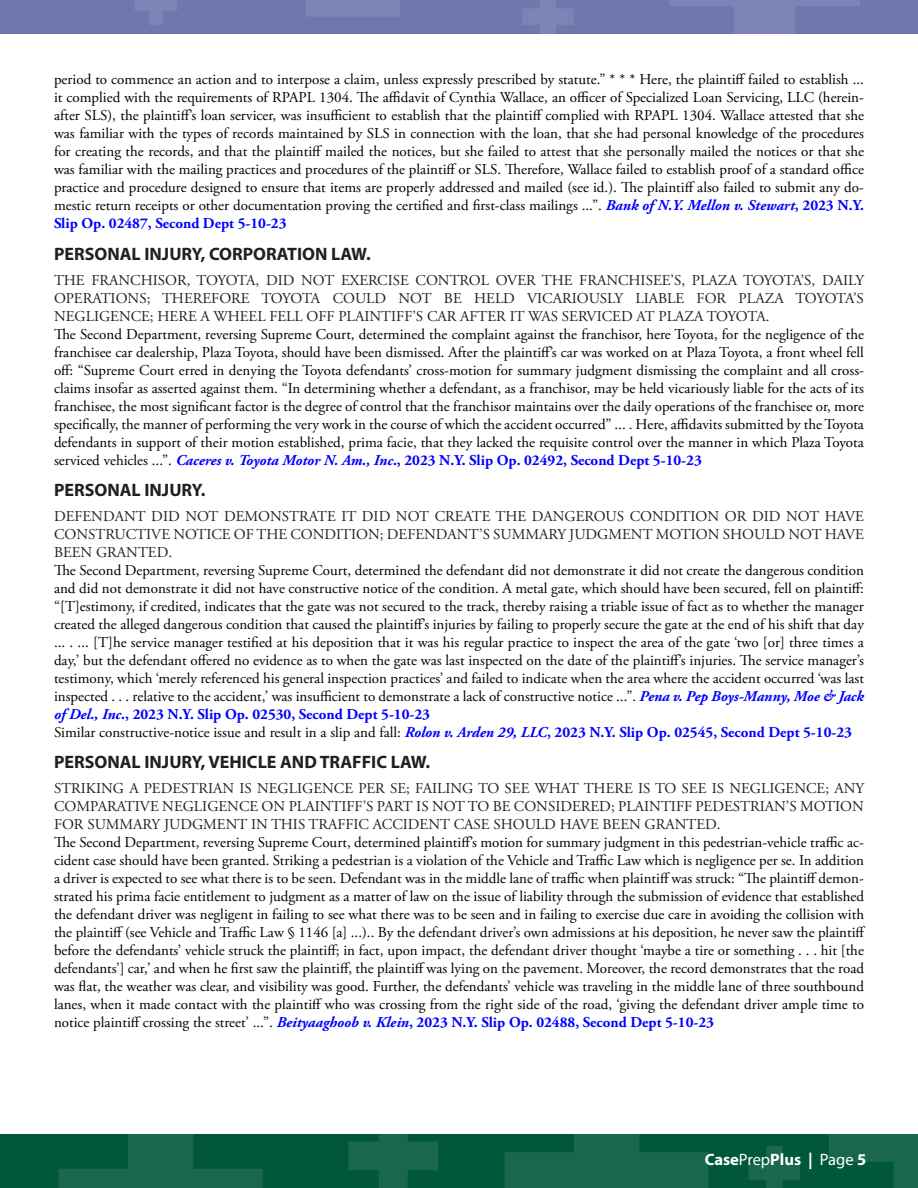
<style>
.page{position:relative;width:918px;height:1188px;background:#fff}
.page>*{position:absolute;margin:0;border:0;box-sizing:border-box;transform-origin:0 0}
.area_of_law{font:700 18px "Myriad Pro";color:#231f20}
.t1{font:700 16.5px "Myriad Pro";color:#fff}
.Body_Copy{font:15px/18px "Adobe Garamond Pro";color:#000;text-align:justify}
.Body_Copy-2{font:15px/18px "Adobe Garamond Pro";color:#231f20;text-align:justify}
.s1{font-weight:700;font-style:italic;color:#00f}
.s2{font-weight:700;color:#00f}
.s3{font-weight:400}
</style>
<div class="page">
<div style="left:0;top:0;width:918px;height:33px;background:#6e77ae"></div>
<div style="left:0;top:1134px;width:918px;height:54px;background:#00573c"></div>
<svg style="left:504px;top:1134px;width:205px;height:54px"></svg>
<svg style="left:59px;top:1134px;width:204px;height:54px"></svg>
<svg style="left:0;top:33px;width:23px;height:1px"></svg>
<svg style="left:306px;top:0;width:93px;height:16px"></svg>
<svg style="left:348px;top:1134px;width:90px;height:54px"></svg>
<svg style="left:749px;top:1146px;width:51px;height:42px"></svg>
<svg style="left:522px;top:0;width:52px;height:34px"></svg>
<svg style="left:135px;top:0;width:42px;height:25px"></svg>
<svg style="left:829px;top:1134px;width:89px;height:54px"></svg>
<svg style="left:669px;top:0;width:191px;height:34px"></svg>
<p class="Body_Copy" style="left:54px;top:71px;width:812px">period to commence an action and to interpose a claim, unless expressly prescribed by statute.” * * * Here, the plaintiff failed to establish ... it complied with the requirements of RPAPL 1304. The affidavit of Cynthia Wallace, an officer of Specialized Loan Servicing, LLC (herein&shy;after SLS), the plaintiff’s loan servicer, was insufficient to establish that the plaintiff complied with RPAPL 1304. Wallace attested that she was familiar with the types of records maintained by SLS in connection with the loan, that she had personal knowledge of the procedures for creating the records, and that the plaintiff mailed the notices, but she failed to attest that she personally mailed the notices or that she was familiar with the mailing practices and procedures of the plaintiff or SLS. Therefore, Wallace failed to establish proof of a standard office practice and procedure designed to ensure that items are properly addressed and mailed (see id.). The plaintiff also failed to submit any do&shy;mestic return receipts or other documentation proving the certified and first-class mailings ...”. <span class="s1">Bank of N.Y. Mellon v. Stewart</span><span class="s2">, 2023 N.Y.<br>Slip Op. 02487, Second Dept 5-10-23</span></p>
<p class="area_of_law" style="left:54px;top:242px;width:318px">PERSONAL INJURY, CORPORATION LAW.</p>
<p class="Body_Copy-2" style="left:54px;top:271px;width:812px">THE FRANCHISOR, TOYOTA, DID NOT EXERCISE CONTROL OVER THE FRANCHISEE’S, PLAZA TOYOTA’S, DAILY OPERATIONS; THEREFORE TOYOTA COULD NOT BE HELD VICARIOUSLY LIABLE FOR PLAZA TOYOTA’S NEGLIGENCE; HERE A WHEEL FELL OFF PLAINTIFF’S CAR AFTER IT WAS SERVICED AT PLAZA TOYOTA.</p>
<p class="Body_Copy" style="left:54px;top:325px;width:812px">The Second Department, reversing Supreme Court, determined the complaint against the franchisor, here Toyota, for the negligence of the franchisee car dealership, Plaza Toyota, should have been dismissed. After the plaintiff’s car was worked on at Plaza Toyota, a front wheel fell off: “Supreme Court erred in denying the Toyota defendants’ cross-motion for summary judgment dismissing the complaint and all cross&shy;claims insofar as asserted against them. “In determining whether a defendant, as a franchisor, may be held vicariously liable for the acts of its franchisee, the most significant factor is the degree of control that the franchisor maintains over the daily operations of the franchisee or, more specifically, the manner of performing the very work in the course of which the accident occurred” ... . Here, affidavits submitted by the Toyota defendants in support of their motion established, prima facie, that they lacked the requisite control over the manner in which Plaza Toyota serviced vehicles ...”. <span class="s1">Caceres v. Toyota Motor N. Am., Inc</span><span class="s2">., 2023 N.Y. Slip Op. 02492, Second Dept 5-10-23</span></p>
<p class="area_of_law" style="left:54px;top:478px;width:153px">PERSONAL INJURY.</p>
<p class="Body_Copy-2" style="left:54px;top:508px;width:811px">DEFENDANT DID NOT DEMONSTRATE IT DID NOT CREATE THE DANGEROUS CONDITION OR DID NOT HAVE CONSTRUCTIVE NOTICE OF THE CONDITION; DEFENDANT’S SUMMARY JUDGMENT MOTION SHOULD NOT HAVE BEEN GRANTED.</p>
<p class="Body_Copy" style="left:54px;top:562px;width:812px">The Second Department, reversing Supreme Court, determined the defendant did not demonstrate it did not create the dangerous condition and did not demonstrate it did not have constructive notice of the condition. A metal gate, which should have been secured, fell on plaintiff: “[T]estimony, if credited, indicates that the gate was not secured to the track, thereby raising a triable issue of fact as to whether the manager created the alleged dangerous condition that caused the plaintiff’s injuries by failing to properly secure the gate at the end of his shift that day ... . ... [T]he service manager testified at his deposition that it was his regular practice to inspect the area of the gate ‘two [or] three times a day,’ but the defendant offered no evidence as to when the gate was last inspected on the date of the plaintiff’s injuries. The service manager’s testimony, which ‘merely referenced his general inspection practices’ and failed to indicate when the area where the accident occurred ‘was last inspected . . . relative to the accident,’ was insufficient to demonstrate a lack of constructive notice ...”. <span class="s1">Pena v. Pep Boys-Manny, Moe &amp; Jack of Del., Inc</span><span class="s2">., 2023 N.Y. Slip Op. 02530, Second Dept 5-10-23</span></p>
<p class="Body_Copy" style="left:54px;top:724px;width:800px">Similar constructive-notice issue and result in a slip and fall: <span class="s1">Rolon v. Arden 29, LLC</span><span class="s2">, 2023 N.Y. Slip Op. 02545, Second Dept 5-10-23</span></p>
<p class="area_of_law" style="left:54px;top:751px;width:378px">PERSONAL INJURY, VEHICLE AND TRAFFIC LAW.</p>
<p class="Body_Copy-2" style="left:54px;top:780px;width:812px">STRIKING A PEDESTRIAN IS NEGLIGENCE PER SE; FAILING TO SEE WHAT THERE IS TO SEE IS NEGLIGENCE; ANY COMPARATIVE NEGLIGENCE ON PLAINTIFF’S PART IS NOT TO BE CONSIDERED; PLAINTIFF PEDESTRIAN’S MOTION FOR SUMMARY JUDGMENT IN THIS TRAFFIC ACCIDENT CASE SHOULD HAVE BEEN GRANTED.</p>
<p class="Body_Copy" style="left:54px;top:834px;width:813px">The Second Department, reversing Supreme Court, determined plaintiff’s motion for summary judgment in this pedestrian-vehicle traffic ac&shy;cident case should have been granted. Striking a pedestrian is a violation of the Vehicle and Traffic Law which is negligence per se. In addition a driver is expected to see what there is to be seen. Defendant was in the middle lane of traffic when plaintiff was struck: “The plaintiff demon&shy;strated his prima facie entitlement to judgment as a matter of law on the issue of liability through the submission of evidence that established the defendant driver was negligent in failing to see what there was to be seen and in failing to exercise due care in avoiding the collision with the plaintiff (see Vehicle and Traffic Law § 1146 [a] ...).. By the defendant driver’s own admissions at his deposition, he never saw the plaintiff before the defendants’ vehicle struck the plaintiff; in fact, upon impact, the defendant driver thought ‘maybe a tire or something . . . hit [the defendants’] car,’ and when he first saw the plaintiff, the plaintiff was lying on the pavement. Moreover, the record demonstrates that the road was flat, the weather was clear, and visibility was good. Further, the defendants’ vehicle was traveling in the middle lane of three southbound lanes, when it made contact with the plaintiff who was crossing from the right side of the road, ‘giving the defendant driver ample time to notice plaintiff crossing the street’ ...”. <span class="s1">Beityaaghoob v. Klein</span><span class="s2">, 2023 N.Y. Slip Op. 02488, Second Dept 5-10-23</span></p>
<p class="t1" style="left:705px;top:1148px;width:163px">Case<span class="s3">Prep</span>Plus | <span class="s3">Page</span> 5</p>
</div>
